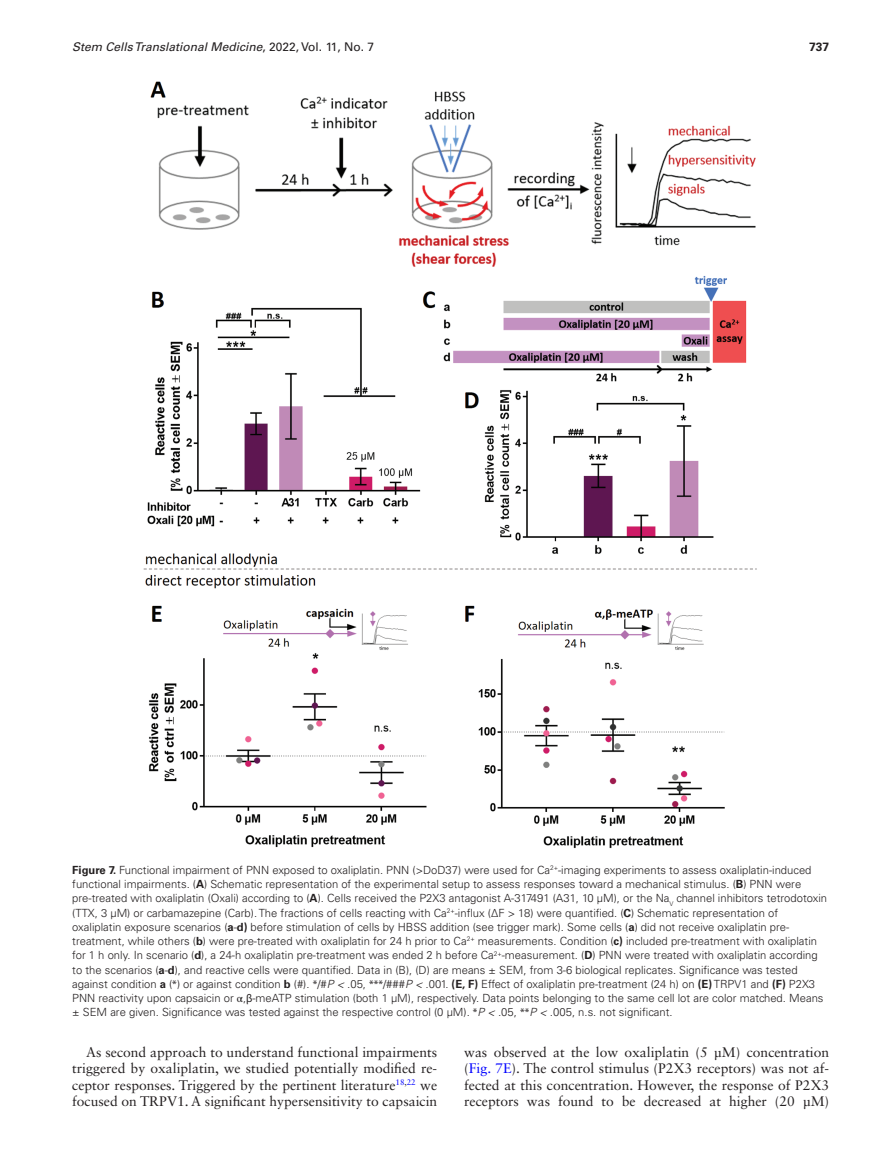
<style>
.page{position:relative;width:893px;height:1174px;background:#fff}
.page>*{position:absolute;margin:0;border:0;box-sizing:border-box;transform-origin:0 0}
.t1{font:13.8px/16.5px "Sabon LT Std";color:#231f20;text-align:justify}
.t2{font:italic 12px "Univers LT Std";color:#231f20}
.t3{font:700 12px "Univers LT Std";color:#231f20}
.t4{font:300 11.25px/14.2px "Univers LT Std";color:#231f20}
.s1{font-style:normal}
.s2{font-weight:700}
.s3{font-family:"Myriad Pro";font-weight:400}
.s4{font-style:italic}
.s5{font-family:"STIX General";font-weight:400}
.s6{color:#00f}
</style>
<div class="page">
<img style="left:143px;top:81px;width:614px;height:768px">
<p class="t2" style="left:72px;top:40px;width:303px">Stem Cells Translational Medicine<span class="s1">, 2022, Vol. 11, No. 7</span></p>
<p class="t3" style="left:809px;top:40px;width:22px">737</p>
<p class="t4" style="left:72px;top:862px;width:756px"><span class="s2">Figure 7.</span> Functional impairment of PNN exposed to oxaliplatin. PNN (&gt;DoD37) were used for Ca<sup>2+</sup>-imaging experiments to assess oxaliplatin-induced functional impairments. (<span class="s2">A</span>) Schematic representation of the experimental setup to assess responses toward a mechanical stimulus. (<span class="s2">B</span>) PNN were pre-treated with oxaliplatin (Oxali) according to (<span class="s2">A</span>). Cells received the P2X3 antagonist A-317491 (A31, 10 µM), or the Na<sub>V</sub> channel inhibitors tetrodotoxin (TTX, 3 µM) or carbamazepine (Carb). The fractions of cells reacting with Ca<sup>2+</sup>-influx (ΔF &gt; 18) were quantified. (<span class="s2">C</span>) Schematic representation of oxaliplatin exposure scenarios (<span class="s2">a</span>-<span class="s2">d)</span> before stimulation of cells by HBSS addition (see trigger mark). Some cells (<span class="s2">a</span>) did not receive oxaliplatin pre&shy;treatment, while others (<span class="s2">b</span>) were pre-treated with oxaliplatin for 24 h prior to Ca<sup>2+</sup> measurements. Condition (<span class="s2">c)</span> included pre-treatment with oxaliplatin for 1 h only. In scenario (<span class="s2">d</span>), a 24-h oxaliplatin pre-treatment was ended 2 h before Ca<sup>2+</sup>-measurement. (<span class="s2">D</span>) PNN were treated with oxaliplatin according to the scenarios (<span class="s2">a</span>-<span class="s2">d</span>), and reactive cells were quantified. Data in (B), (D) are means ± SEM, from 3-6 biological replicates. Significance was tested against condition <span class="s2">a</span> (<span class="s3">*</span>) or against condition <span class="s2">b</span> (#). <span class="s3">*</span>/#<span class="s4">P &lt; .</span>05, <span class="s3">***</span>/###<span class="s4">P &lt; .</span>001. <span class="s2">(E, F)</span> Effect of oxaliplatin pre-treatment (24 h) on <span class="s2">(E)</span> TRPV1 and <span class="s2">(F)</span> P2X3<br>PNN reactivity upon capsaicin or <span class="s5">α</span>,<span class="s3">β</span>-meATP stimulation (both 1 µM), respectively. Data points belonging to the same cell lot are color matched. Means ± SEM are given. Significance was tested against the respective control (0 µM). <span class="s3">*</span><span class="s4">P &lt; .</span>05, <span class="s3">**</span><span class="s4">P &lt; .</span>005, n.s. not significant.</p>
<p class="t1" style="left:72px;top:1043px;width:366px;text-indent:14px">As second approach to understand functional impairments triggered by oxaliplatin, we studied potentially modified re&shy;ceptor responses. Triggered by the pertinent literature<sup>18</sup><sup>,</sup><sup>22</sup> we focused on TRPV1. A significant hypersensitivity to capsaicin</p>
<p class="t1" style="left:464px;top:1043px;width:366px">was observed at the low oxaliplatin (5 µM) concentration (<span class="s6">Fig. 7E</span>). The control stimulus (P2X3 receptors) was not af&shy;fected at this concentration. However, the response of P2X3 receptors was found to be decreased at higher (20 µM)</p>
</div>
